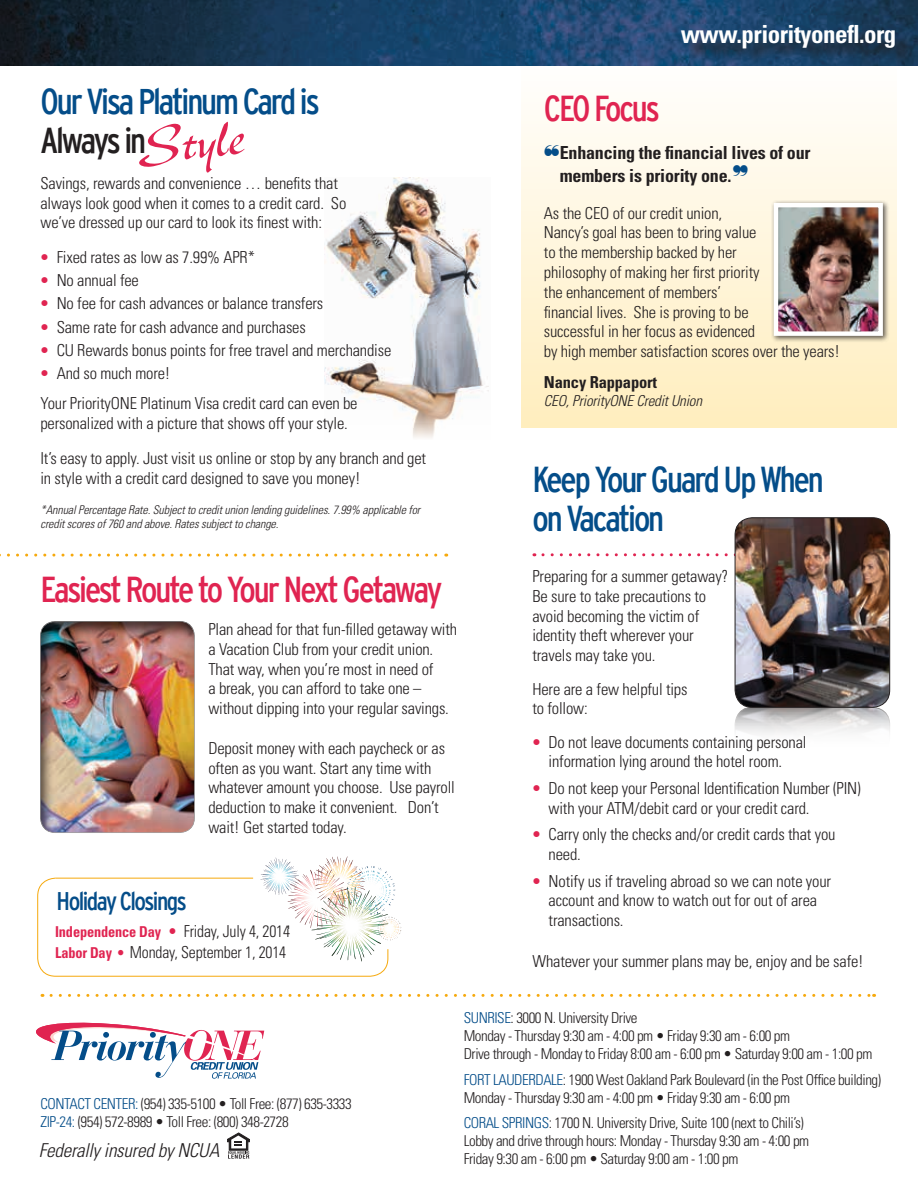
<style>
.page{position:relative;width:918px;height:1188px;background:#fff}
.page>*{position:absolute;margin:0;border:0;box-sizing:border-box;transform-origin:0 0}
.t1{font:56.1px "New Berolina";color:#e02451}
.t2{font:36px/39px "Interstate Cond Mono";letter-spacing:-.06em;color:#044d89}
.t3{font:36px "Interstate Cond Mono";letter-spacing:-.065em;color:#e02451}
.t4{font:36px "Interstate Cond Mono";letter-spacing:-.065em;color:#231f20}
.t5{font:25.5px "Interstate Cond Mono";letter-spacing:-.06em;color:#044d89}
.t6{font:700 condensed 24.9px "Univers";letter-spacing:-.02em;color:#fff}
.t7{font:italic 300 condensed 19.2px "Univers";letter-spacing:-.01em;color:#231f20}
.t8{font:700 condensed 18px/22.8px "Univers";letter-spacing:-.01em;color:#231f20}
.t9{font:300 condensed 16.5px/19.8px "Univers";letter-spacing:-.01em;color:#231f20}
.t10{font:300 condensed 16.5px/21.3px "Univers";letter-spacing:-.01em;color:#231f20;scale:.95 1}
.t11{font:700 condensed 16.5px "Univers";letter-spacing:-.01em;color:#231f20}
.t12{font:300 condensed 15px/18px "Univers";letter-spacing:-.03em;color:#231f20}
.t13{font:italic 300 condensed 15px "Univers";letter-spacing:-.01em;color:#231f20}
.t14{font:300 condensed 15px "Univers";letter-spacing:-.03em;color:#044d89}
.t15{font:italic 300 condensed 12px/14.4px "Univers";letter-spacing:-.01em;color:#231f20}
.s1{font-weight:900;font-stretch:normal;color:#e02451}
.s2{font-weight:700;font-size:15px;color:#e02451}
.s3{color:#e02451}
.s4{color:#044d89}
</style>
<div class="page">
<div style="left:521px;top:60px;width:375px;height:368px;background:linear-gradient(to bottom,#fffefe,#ffeebe)"></div>
<div style="left:771px;top:200px;width:119px;height:143px;background:#231f20;opacity:.75"></div>
<img style="left:779px;top:208px;width:99px;height:123px">
<div style="left:774px;top:203px;width:109px;height:133px;border:4px solid #fff"></div>
<img style="left:324px;top:177px;width:165px;height:261px">
<img style="left:0;top:0;width:918px;height:66px">
<svg style="left:36px;top:1023px;width:228px;height:56px"></svg>
<svg style="left:51px;top:994px;width:824px;height:3px"></svg>
<svg style="left:227px;top:1133px;width:23px;height:26px"></svg>
<div style="left:683px;top:27px;width:230px;height:40px;background:#231f20;opacity:.75"></div>
<svg style="left:0;top:554px;width:447px;height:3px"></svg>
<svg style="left:543px;top:553px;width:192px;height:3px"></svg>
<div style="left:38px;top:619px;width:158px;height:215px;background:#231f20;opacity:.75"></div>
<svg style="left:37px;top:856px;width:360px;height:121px"></svg>
<hr style="left:56px;top:878px;width:197px;height:1px;background:#f6a90d">
<img style="left:735px;top:518px;width:155px;height:202px">
<div style="left:735px;top:517px;width:155px;height:191px;border:1px solid #231f20;border-radius:17px"></div>
<svg style="left:735px;top:707px;width:155px;height:190px"></svg>
<div style="left:735px;top:707px;width:155px;height:190px;border:1px solid #231f20;border-radius:17px"></div>
<h2 class="t2" style="left:40px;top:81px;width:281px">Our Visa Platinum Card is</h2>
<h2 class="t4" style="left:40px;top:120px;width:107px">Always in</h2>
<p class="t9" style="left:40px;top:173px;width:307px">Savings, rewards and convenience … benefits that always look good when it comes to a credit card. So we’ve dressed up our card to look its finest with:</p>
<p class="t9" style="left:40px;top:248px;width:216px"><span class="s1">•</span> Fixed rates as low as 7.99% APR*</p>
<p class="t9" style="left:40px;top:271px;width:100px"><span class="s1">•</span> No annual fee</p>
<p class="t9" style="left:40px;top:294px;width:284px"><span class="s1">•</span> No fee for cash advances or balance transfers</p>
<p class="t9" style="left:40px;top:317px;width:267px"><span class="s1">•</span> Same rate for cash advance and purchases</p>
<p class="t9" style="left:40px;top:340px;width:352px"><span class="s1">•</span> CU Rewards bonus points for free travel and merchandise</p>
<p class="t9" style="left:40px;top:357px;width:319px;line-height:30.9px"><span class="s1">•</span> And so much more!<br>Your PriorityONE Platinum Visa credit card can even be</p>
<p class="t9" style="left:40px;top:406px;width:387px;line-height:35.1px">personalized with a picture that shows off your style.<br>It’s easy to apply. Just visit us online or stop by any branch and get</p>
<p class="t9" style="left:40px;top:468px;width:322px">in style with a credit card designed to save you money!</p>
<p class="t15" style="left:40px;top:502px;width:381px">*Annual Percentage Rate. Subject to credit union lending guidelines. 7.99% applicable for credit scores of 760 and above. Rates subject to change.</p>
<h1 class="t1" style="left:132px;top:115px;width:110px;rotate:-6deg">Style</h1>
<h2 class="t3" style="left:40px;top:569px;width:404px">Easiest Route to Your Next Getaway</h2>
<p class="t9" style="left:208px;top:619px;width:250px">Plan ahead for that fun-filled getaway with a Vacation Club from your credit union.<br>That way, when you’re most in need of<br>a break, you can afford to take one – without dipping into your regular savings.</p>
<p class="t9" style="left:208px;top:738px;width:248px">Deposit money with each paycheck or as often as you want. Start any time with whatever amount you choose. Use payroll deduction to make it convenient. Don’t wait! Get started today.</p>
<h3 class="t5" style="left:57px;top:887px;width:132px">Holiday Closings</h3>
<p class="t10" style="left:55px;top:920px;width:249px"><span class="s2">Independence Day</span> <span class="s3">•</span> Friday, July 4, 2014<br><span class="s2">Labor Day •</span> Monday, September 1, 2014</p>
<h3 class="t6" style="left:681px;top:19px;width:217px">www.priorityonefl.org</h3>
<h2 class="t3" style="left:544px;top:88px;width:117px">CEO Focus</h2>
<p class="t8" style="left:560px;top:141px;width:252px;text-indent:-16px"><span class="s4">❝</span>Enhancing the financial lives of our members is priority one.<span class="s4">❞</span></p>
<p class="t9" style="left:544px;top:203px;width:298px">As the CEO of our credit union,<br>Nancy’s goal has been to bring value<br>to the membership backed by her<br>philosophy of making her first priority<br>the enhancement of members’<br>financial lives. She is proving to be<br>successful in her focus as evidenced<br>by high member satisfaction scores over the years!</p>
<p class="t11" style="left:544px;top:372px;width:115px">Nancy Rappaport</p>
<p class="t13" style="left:544px;top:392px;width:160px">CEO, PriorityONE Credit Union</p>
<h2 class="t2" style="left:532px;top:459px;width:293px">Keep Your Guard Up When on Vacation</h2>
<p class="t9" style="left:532px;top:566px;width:197px">Preparing for a summer getaway?<br>Be sure to take precautions to avoid becoming the victim of identity theft wherever your travels may take you.</p>
<p class="t9" style="left:532px;top:679px;width:157px">Here are a few helpful tips to follow:</p>
<p class="t9" style="left:532px;top:732px;width:276px;text-align:center"><span class="s1">•</span> Do not leave documents containing personal information lying around the hotel room.</p>
<p class="t9" style="left:549px;top:778px;width:314px;text-indent:-16px"><span class="s1">•</span> Do not keep your Personal Identification Number (PIN) with your ATM/debit card or your credit card.</p>
<p class="t9" style="left:549px;top:825px;width:288px;text-indent:-16px"><span class="s1">•</span> Carry only the checks and/or credit cards that you need.</p>
<p class="t9" style="left:549px;top:871px;width:284px;text-indent:-16px"><span class="s1">•</span> Notify us if traveling abroad so we can note your account and know to watch out for out of area transactions.</p>
<p class="t9" style="left:532px;top:951px;width:333px">Whatever your summer plans may be, enjoy and be safe!</p>
<p class="t12" style="left:40px;top:1095px;width:313px;text-indent:95px"><span class="s4">:</span> (954) 335-5100 • Toll Free: (877) 635-3333<br><span class="s4">ZIP-24:</span> (954) 572-8989 • Toll Free: (800) 348-2728</p>
<p class="t7" style="left:39px;top:1139px;width:182px">Federally insured by NCUA</p>
<p class="t14" style="left:40px;top:1095px;width:16px">Contact</p>
<p class="t14" style="left:94px;top:1095px;width:15px">Center</p>
<p class="t12" style="left:464px;top:1009px;width:410px"><span class="s4">SUNRISE</span>: 3000 N. University Drive<br>Monday - Thursday 9:30 am - 4:00 pm • Friday 9:30 am - 6:00 pm<br>Drive through - Monday to Friday 8:00 am - 6:00 pm • Saturday 9:00 am - 1:00 pm</p>
<p class="t12" style="left:464px;top:1070px;width:419px"><span class="s4">FORT LAUDERDALE</span>: 1900 West Oakland Park Boulevard (in the Post Office building)<br>Monday - Thursday 9:30 am - 4:00 pm • Friday 9:30 am - 6:00 pm</p>
<p class="t14" style="left:464px;top:1114px;width:15px">Coral</p>
<p class="t14" style="left:502px;top:1114px;width:14px">Sprin</p>
<p class="t12" style="left:464px;top:1114px;width:347px;text-indent:70px"><span class="s4">gs</span>: 1700 N. University Drive, Suite 100 (next to Chili’s)<br>Lobby and drive through hours: Monday - Thursday 9:30 am - 4:00 pm<br>Friday 9:30 am - 6:00 pm • Saturday 9:00 am - 1:00 pm</p>
</div>
